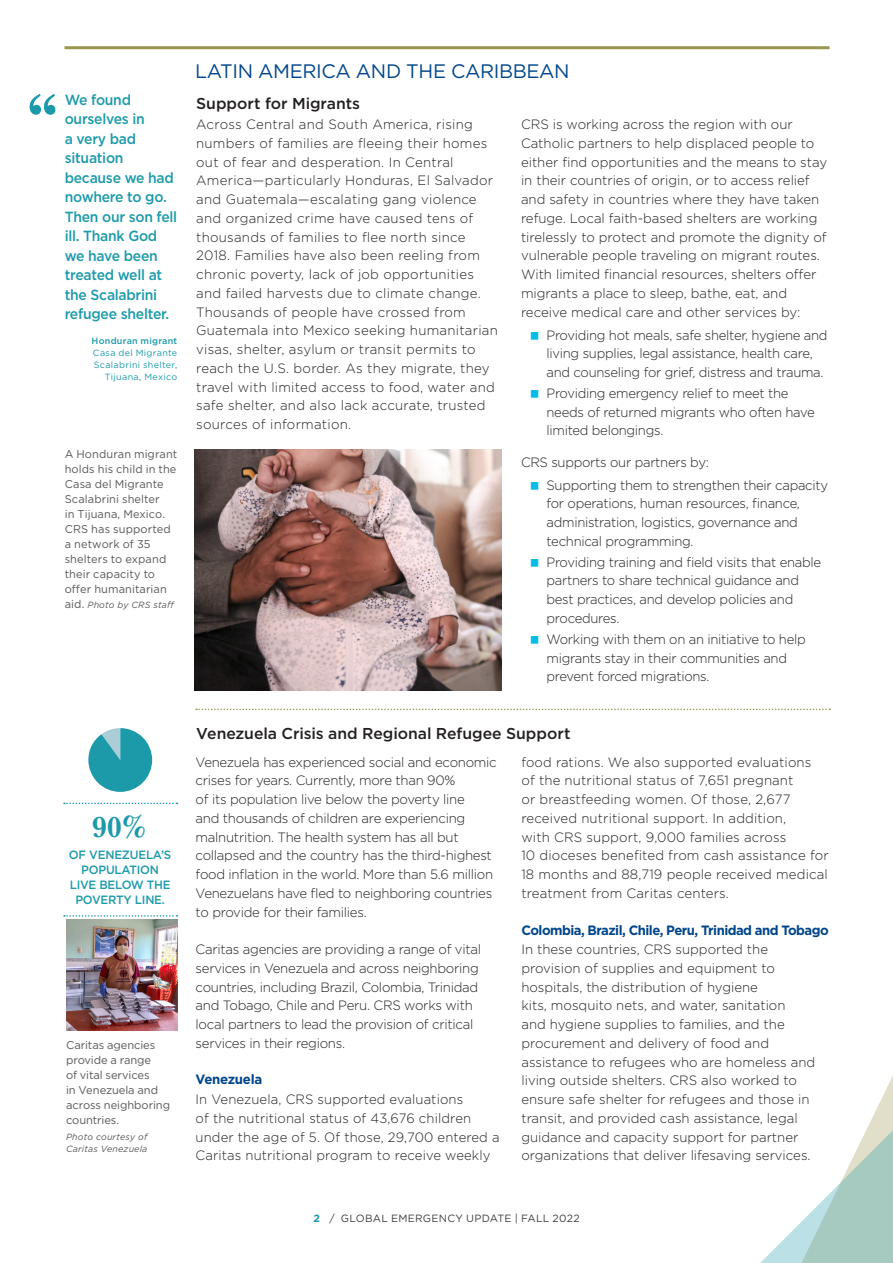
<style>
.page{position:relative;width:893px;height:1263px;background:#fff}
.page>*{position:absolute;margin:0;border:0;box-sizing:border-box;transform-origin:0 0}
.t1{font:700 67.5px "New Baskerville Std";color:#1d9aaa;scale:.95 1}
.Main_head_baskervill{font:700 30px "New Baskerville Std";color:#1d9aaa}
.H1_A{font:19.5px "Gotham";letter-spacing:-.02em;color:#01468b}
.t2{font:500 15.75px "Gotham";letter-spacing:-.005em;color:#231f20}
.t3{font:500 14.7px/19.5px "Gotham";letter-spacing:-.02em;color:#1d9aaa;scale:.95 1}
.Body_copy{font:300 13.5px/18.8px "Gotham";color:#231f20}
.Body_copy-2{font:300 13.5px/18.8px "Gotham";letter-spacing:-.02em;color:#231f20}
.Body_copy-3{font:300 13.5px/18.8px "Gotham";letter-spacing:.02em;color:#231f20}
.Bold_blue{font:700 13.5px "Gotham";letter-spacing:-.04em;color:#01468b}
.Bold_blue-2{font:700 13.5px "Gotham";letter-spacing:-.02em;color:#01468b}
.Body_1{font:500 12px/15px "Gotham";letter-spacing:-.02em;color:#1d9aaa;text-align:center}
.Photo_caption{font:11.25px/15px "Gotham";color:#57585a}
.t4{font:10.5px "Gotham";letter-spacing:.02em;color:#3e3e3f}
.Pull_quote_byline{font:9px/12px "Gotham";letter-spacing:.035em;color:#1d9aaa;text-align:right}
.Photo_caption-2{font:italic 9px/12px "Gotham";letter-spacing:.02em;color:#57585a}
.s1{font-weight:500}
.s2{font-style:normal;font-size:11.25px}
.s3{color:#02bce8}
.s4{font-weight:700;color:#1d9aaa}
</style>
<div class="page">
<svg style="left:760px;top:1076px;width:133px;height:187px"></svg>
<img style="left:195px;top:449px;width:307px;height:241px">
<img style="left:66px;top:920px;width:111px;height:111px">
<svg style="left:196px;top:709px;width:634px;height:1px"></svg>
<hr style="left:65px;top:46px;width:765px;height:3px;background:#9b964f">
<svg style="left:88px;top:728px;width:64px;height:64px"></svg>
<svg style="left:64px;top:803px;width:114px;height:1px"></svg>
<svg style="left:64px;top:915px;width:114px;height:2px"></svg>
<p class="t1" style="left:26px;top:78px;width:35px">“</p>
<p class="t3" style="left:65px;top:90px;width:120px">We found ourselves in<br>a very bad situation because we had nowhere to go.<br>Then our son fell ill. Thank God we have been treated well at the Scalabrini refugee shelter.</p>
<p class="Pull_quote_byline" style="left:92px;top:335px;width:87px"><span class="s1">Honduran migrant<br></span>Casa del Migrante<br>Scalabrini shelter,<br>Tijuana, Mexico</p>
<p class="Photo_caption" style="left:65px;top:447px;width:114px">A Honduran migrant holds his child in the<br>Casa del Migrante<br>Scalabrini shelter<br>in Tijuana, Mexico.<br>CRS has supported a network of 35 shelters to expand their capacity to offer humanitarian</p>
<p class="Photo_caption-2" style="left:65px;top:599px;width:112px"><span class="s2">aid.</span> Photo by CRS staff</p>
<p class="Main_head_baskervill" style="left:92px;top:810px;width:56px">90%</p>
<p class="Body_1" style="left:69px;top:847px;width:104px">OF VENEZUELA’S<br>POPULATION<br>LIVE BELOW THE<br>POVERTY LINE.</p>
<p class="Photo_caption" style="left:66px;top:1037px;width:106px">Caritas agencies provide a range<br>of vital services<br>in Venezuela and across neighboring countries.</p>
<p class="Photo_caption-2" style="left:66px;top:1131px;width:83px">Photo courtesy of<br>Caritas Venezuela</p>
<p class="H1_A" style="left:195px;top:58px;width:376px">LATIN AMERICA AND THE CARIBBEAN</p>
<h2 class="t2" style="left:196px;top:93px;width:165px">Support for Migrants</h2>
<p class="Body_copy-3" style="left:196px;top:114px;width:303px">Across Central and South America, rising numbers of families are fleeing their homes out of fear and desperation. In Central America—particularly Honduras, El Salvador and Guatemala—escalating gang violence and organized crime have caused tens of thousands of families to flee north since 2018. Families have also been reeling from chronic poverty, lack of job opportunities and failed harvests due to climate change.<br>Thousands of people have crossed from Guatemala into Mexico seeking humanitarian visas, shelter, asylum or transit permits to reach the U.S. border. As they migrate, they travel with limited access to food, water and safe shelter, and also lack accurate, trusted sources of information.</p>
<p class="Body_copy" style="left:521px;top:114px;width:308px">CRS is working across the region with our Catholic partners to help displaced people to either find opportunities and the means to stay in their countries of origin, or to access relief and safety in countries where they have taken refuge. Local faith-based shelters are working tirelessly to protect and promote the dignity of vulnerable people traveling on migrant routes.<br>With limited financial resources, shelters offer migrants a place to sleep, bathe, eat, and receive medical care and other services by:</p>
<p class="Body_copy-2" style="left:546px;top:325px;width:283px;text-indent:-17px"><span class="s3">○</span> Providing hot meals, safe shelter, hygiene and living supplies, legal assistance, health care, and counseling for grief, distress and trauma.</p>
<p class="Body_copy-2" style="left:546px;top:383px;width:270px;text-indent:-17px"><span class="s3">○</span> Providing emergency relief to meet the needs of returned migrants who often have limited belongings.</p>
<p class="Body_copy-2" style="left:521px;top:452px;width:189px">CRS supports our partners by:</p>
<p class="Body_copy-2" style="left:546px;top:475px;width:283px;text-indent:-17px"><span class="s3">○</span> Supporting them to strengthen their capacity for operations, human resources, finance, administration, logistics, governance and technical programming.</p>
<p class="Body_copy-2" style="left:546px;top:552px;width:276px;text-indent:-17px"><span class="s3">○</span> Providing training and field visits that enable partners to share technical guidance and best practices, and develop policies and procedures.</p>
<p class="Body_copy-2" style="left:546px;top:629px;width:261px;text-indent:-17px"><span class="s3">○</span> Working with them on an initiative to help migrants stay in their communities and prevent forced migrations.</p>
<h2 class="t2" style="left:196px;top:723px;width:376px">Venezuela Crisis and Regional Refugee Support</h2>
<p class="Body_copy-2" style="left:196px;top:752px;width:303px">Venezuela has experienced social and economic crises for years. Currently, more than 90%<br>of its population live below the poverty line<br>and thousands of children are experiencing malnutrition. The health system has all but collapsed and the country has the third-highest food inflation in the world. More than 5.6 million Venezuelans have fled to neighboring countries to provide for their families.</p>
<p class="Body_copy-2" style="left:196px;top:939px;width:287px">Caritas agencies are providing a range of vital services in Venezuela and across neighboring countries, including Brazil, Colombia, Trinidad and Tobago, Chile and Peru. CRS works with local partners to lead the provision of critical services in their regions.</p>
<p class="Bold_blue-2" style="left:196px;top:1070px;width:68px">Venezuela</p>
<p class="Body_copy" style="left:196px;top:1089px;width:306px">In Venezuela, CRS supported evaluations<br>of the nutritional status of 43,676 children under the age of 5. Of those, 29,700 entered a Caritas nutritional program to receive weekly</p>
<p class="Body_copy" style="left:521px;top:752px;width:309px">food rations. We also supported evaluations<br>of the nutritional status of 7,651 pregnant<br>or breastfeeding women. Of those, 2,677 received nutritional support. In addition,<br>with CRS support, 9,000 families across<br>10 dioceses benefited from cash assistance for 18 months and 88,719 people received medical treatment from Caritas centers.</p>
<p class="Bold_blue" style="left:521px;top:922px;width:309px">Colombia, Brazil, Chile, Peru, Trinidad and Tobago</p>
<p class="Body_copy" style="left:521px;top:939px;width:295px">In these countries, CRS supported the provision of supplies and equipment to hospitals, the distribution of hygiene<br>kits, mosquito nets, and water, sanitation<br>and hygiene supplies to families, and the procurement and delivery of food and assistance to refugees who are homeless and living outside shelters. CRS also worked to ensure safe shelter for refugees and those in transit, and provided cash assistance, legal guidance and capacity support for partner organizations that deliver lifesaving services.</p>
<p class="t4" style="left:313px;top:1212px;width:268px"><span class="s4">2</span> / GLOBAL EMERGENCY UPDATE | FALL 2022</p>
</div>
